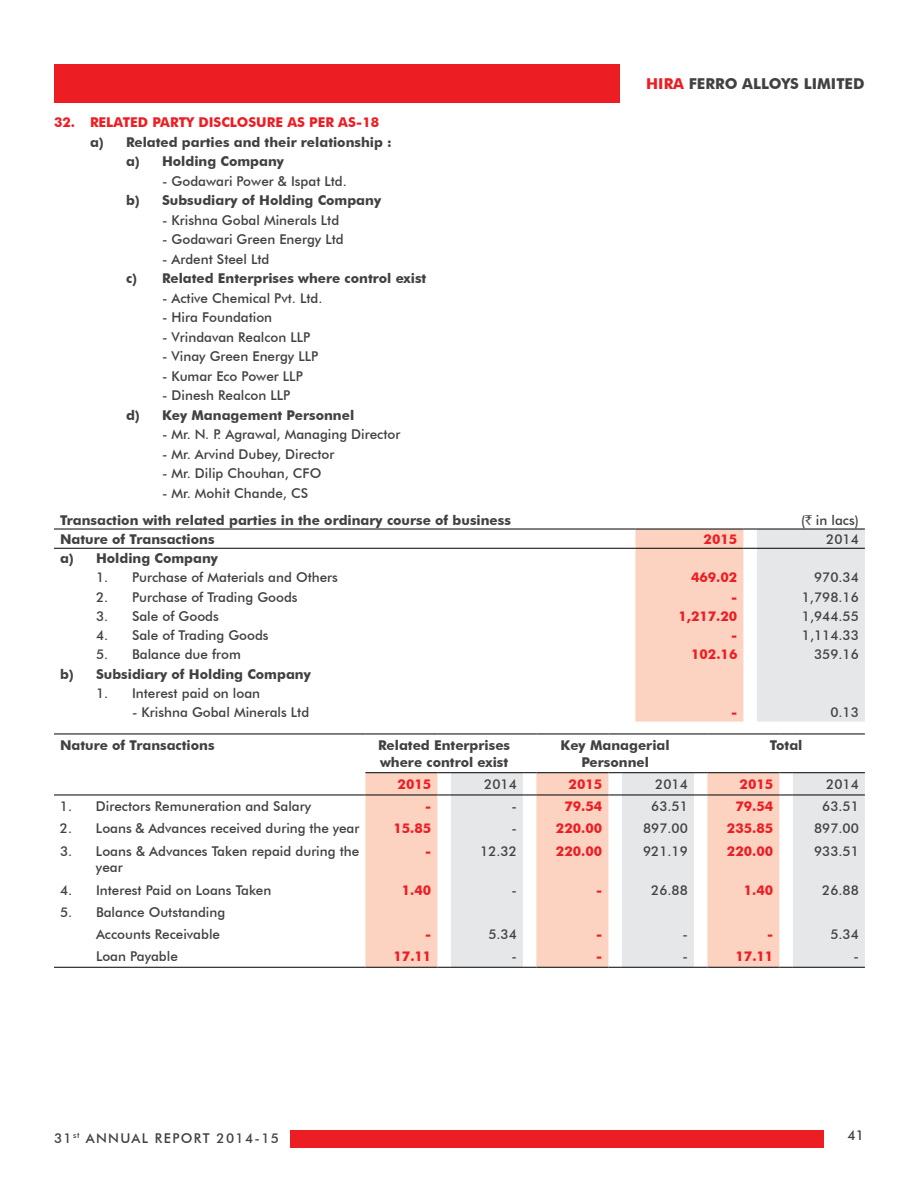
<style>
.page{position:relative;width:918px;height:1188px;background:#fff}
.page>*{position:absolute;margin:0;border:0;box-sizing:border-box;transform-origin:0 0}
.t1{font:700 15px "Futura BT";color:#414042}
.t2{font:500 13.5px/16.5px "Futura BT";color:#414042}
.t3{font:700 13.5px/16.5px "Futura BT";color:#414042}
.t4{font:700 13.5px "Futura BT";color:#ed1d24}
.t5{font:500 13.5px "Futura BT";letter-spacing:.1em;color:#414042}
.s1{color:#ed1d24}
.s2{font-family:"Rupee Foradian";font-weight:400}
</style>
<div class="page">
<div style="left:54px;top:64px;width:565px;height:39px;background:#ed1d24"></div>
<div style="left:291px;top:1130px;width:533px;height:17px;background:#ed1d24"></div>
<hr style="left:54px;top:529px;width:581px;height:1px;background:#000">
<hr style="left:54px;top:548px;width:581px;height:1px;background:#000">
<svg style="left:635px;top:529px;width:230px;height:193px"></svg>
<hr style="left:757px;top:548px;width:108px;height:1px;background:#000">
<svg style="left:365px;top:773px;width:86px;height:194px;fill:#fcd3c1"></svg>
<svg style="left:451px;top:773px;width:414px;height:194px;fill:#e6e7e8"></svg>
<hr style="left:54px;top:734px;width:311px;height:1px;background:#000">
<hr style="left:365px;top:734px;width:72px;height:1px;background:#000">
<svg style="left:437px;top:734px;width:14px;height:1px"></svg>
<hr style="left:451px;top:734px;width:72px;height:1px;background:#000">
<svg style="left:523px;top:734px;width:13px;height:1px"></svg>
<hr style="left:536px;top:734px;width:72px;height:1px;background:#000">
<svg style="left:608px;top:734px;width:14px;height:1px"></svg>
<hr style="left:622px;top:734px;width:72px;height:1px;background:#000">
<svg style="left:694px;top:734px;width:13px;height:1px"></svg>
<hr style="left:707px;top:734px;width:72px;height:1px;background:#000">
<svg style="left:779px;top:734px;width:14px;height:1px"></svg>
<hr style="left:793px;top:734px;width:72px;height:1px;background:#000">
<hr style="left:365px;top:772px;width:72px;height:1px;background:#000">
<svg style="left:437px;top:772px;width:14px;height:1px"></svg>
<hr style="left:451px;top:772px;width:72px;height:1px;background:#000">
<svg style="left:523px;top:772px;width:13px;height:1px"></svg>
<hr style="left:536px;top:772px;width:72px;height:1px;background:#000">
<svg style="left:608px;top:772px;width:14px;height:1px"></svg>
<hr style="left:622px;top:772px;width:72px;height:1px;background:#000">
<svg style="left:694px;top:772px;width:13px;height:1px"></svg>
<hr style="left:707px;top:772px;width:72px;height:1px;background:#000">
<svg style="left:779px;top:772px;width:14px;height:1px"></svg>
<hr style="left:793px;top:772px;width:72px;height:1px;background:#000">
<hr style="left:54px;top:795px;width:311px;height:1px;background:#000">
<hr style="left:365px;top:795px;width:72px;height:1px;background:#000">
<svg style="left:437px;top:795px;width:14px;height:1px"></svg>
<hr style="left:451px;top:795px;width:72px;height:1px;background:#000">
<svg style="left:523px;top:795px;width:13px;height:1px"></svg>
<hr style="left:536px;top:795px;width:72px;height:1px;background:#000">
<svg style="left:608px;top:795px;width:14px;height:1px"></svg>
<hr style="left:622px;top:795px;width:72px;height:1px;background:#000">
<svg style="left:694px;top:795px;width:13px;height:1px"></svg>
<hr style="left:707px;top:795px;width:72px;height:1px;background:#000">
<svg style="left:779px;top:795px;width:14px;height:1px"></svg>
<hr style="left:793px;top:795px;width:72px;height:1px;background:#000">
<hr style="left:54px;top:967px;width:311px;height:1px;background:#000">
<hr style="left:365px;top:967px;width:72px;height:1px;background:#000">
<svg style="left:437px;top:967px;width:14px;height:1px"></svg>
<hr style="left:451px;top:967px;width:72px;height:1px;background:#000">
<svg style="left:523px;top:967px;width:13px;height:1px"></svg>
<hr style="left:536px;top:967px;width:72px;height:1px;background:#000">
<svg style="left:608px;top:967px;width:14px;height:1px"></svg>
<hr style="left:622px;top:967px;width:72px;height:1px;background:#000">
<svg style="left:694px;top:967px;width:13px;height:1px"></svg>
<hr style="left:707px;top:967px;width:72px;height:1px;background:#000">
<svg style="left:779px;top:967px;width:14px;height:1px"></svg>
<hr style="left:793px;top:967px;width:72px;height:1px;background:#000">
<p class="t1" style="left:646px;top:75px;width:220px"><span class="s1">HIRA</span> FERRO ALLOYS LIMITED</p>
<p class="t4" style="left:54px;top:114px;width:327px">32. RELATED PARTY DISCLOSURE AS PER AS-18</p>
<p class="t3" style="left:126px;top:132px;width:267px;line-height:19.5px;text-indent:-36px">a) Related parties and their relationship : a) Holding Company</p>
<p class="t2" style="left:162px;top:173px;width:186px">- Godawari Power &amp; Ispat Ltd.</p>
<p class="t3" style="left:126px;top:192px;width:257px">b) Subsudiary of Holding Company</p>
<p class="t2" style="left:162px;top:212px;width:179px">- Krishna Gobal Minerals Ltd</p>
<p class="t2" style="left:162px;top:231px;width:183px">- Godawari Green Energy Ltd</p>
<p class="t2" style="left:162px;top:251px;width:109px">- Ardent Steel Ltd</p>
<p class="t3" style="left:126px;top:270px;width:302px">c) Related Enterprises where control exist</p>
<p class="t2" style="left:162px;top:290px;width:162px">- Active Chemical Pvt. Ltd.</p>
<p class="t2" style="left:162px;top:309px;width:112px">- Hira Foundation</p>
<p class="t2" style="left:162px;top:329px;width:150px">- Vrindavan Realcon LLP</p>
<p class="t2" style="left:162px;top:348px;width:158px">- Vinay Green Energy LLP</p>
<p class="t2" style="left:162px;top:368px;width:142px">- Kumar Eco Power LLP</p>
<p class="t2" style="left:162px;top:387px;width:130px">- Dinesh Realcon LLP</p>
<p class="t3" style="left:126px;top:407px;width:230px">d) Key Management Personnel</p>
<p class="t2" style="left:162px;top:426px;width:240px">- Mr. N. P. Agrawal, Managing Director</p>
<p class="t2" style="left:162px;top:445px;width:174px">- Mr. Arvind Dubey, Director</p>
<p class="t2" style="left:162px;top:465px;width:161px">- Mr. Dilip Chouhan, CFO</p>
<p class="t2" style="left:162px;top:484px;width:148px">- Mr. Mohit Chande, CS</p>
<p class="t3" style="left:60px;top:511px;width:452px">Transaction with related parties in the ordinary course of business</p>
<p class="t2" style="left:801px;top:511px;width:59px">(<span class="s2">`</span> in lacs)</p>
<p class="t3" style="left:60px;top:531px;width:156px">Nature of Transactions</p>
<p class="t4" style="left:704px;top:531px;width:35px">2015</p>
<p class="t2" style="left:826px;top:531px;width:34px">2014</p>
<p class="t3" style="left:60px;top:550px;width:160px">a) Holding Company</p>
<p class="t2" style="left:96px;top:569px;width:244px">1. Purchase of Materials and Others</p>
<p class="t4" style="left:691px;top:569px;width:48px">469.02</p>
<p class="t2" style="left:814px;top:569px;width:46px">970.34</p>
<p class="t2" style="left:96px;top:588px;width:203px">2. Purchase of Trading Goods</p>
<p class="t4" style="left:731px;top:589px;width:8px">-</p>
<p class="t2" style="left:802px;top:588px;width:59px">1,798.16</p>
<p class="t2" style="left:96px;top:608px;width:124px">3. Sale of Goods</p>
<p class="t4" style="left:678px;top:608px;width:61px">1,217.20</p>
<p class="t2" style="left:802px;top:608px;width:59px">1,944.55</p>
<p class="t2" style="left:96px;top:627px;width:174px">4. Sale of Trading Goods</p>
<p class="t4" style="left:731px;top:627px;width:8px">-</p>
<p class="t2" style="left:802px;top:627px;width:59px">1,114.33</p>
<p class="t2" style="left:96px;top:646px;width:146px">5. Balance due from</p>
<p class="t4" style="left:691px;top:646px;width:48px">102.16</p>
<p class="t2" style="left:814px;top:646px;width:46px">359.16</p>
<p class="t3" style="left:60px;top:665px;width:252px">b) Subsidiary of Holding Company</p>
<p class="t2" style="left:96px;top:685px;width:166px">1. Interest paid on loan</p>
<p class="t2" style="left:132px;top:704px;width:179px">- Krishna Gobal Minerals Ltd</p>
<p class="t4" style="left:731px;top:704px;width:8px">-</p>
<p class="t2" style="left:830px;top:704px;width:30px">0.13</p>
<p class="t3" style="left:60px;top:737px;width:156px">Nature of Transactions</p>
<p class="t3" style="left:378px;top:737px;width:133px">Related Enterprises where control exist</p>
<p class="t3" style="left:561px;top:737px;width:111px;text-align:center">Key Managerial<br>Personnel</p>
<p class="t3" style="left:770px;top:737px;width:34px">Total</p>
<p class="t4" style="left:398px;top:776px;width:35px">2015</p>
<p class="t2" style="left:484px;top:776px;width:34px">2014</p>
<p class="t4" style="left:569px;top:776px;width:35px">2015</p>
<p class="t2" style="left:655px;top:776px;width:34px">2014</p>
<p class="t4" style="left:740px;top:776px;width:35px">2015</p>
<p class="t2" style="left:826px;top:776px;width:34px">2014</p>
<p class="t2" style="left:60px;top:798px;width:253px">1. Directors Remuneration and Salary</p>
<p class="t4" style="left:425px;top:798px;width:8px">-</p>
<p class="t2" style="left:511px;top:798px;width:7px">-</p>
<p class="t4" style="left:564px;top:798px;width:39px">79.54</p>
<p class="t2" style="left:651px;top:798px;width:38px">63.51</p>
<p class="t4" style="left:735px;top:798px;width:39px">79.54</p>
<p class="t2" style="left:822px;top:798px;width:38px">63.51</p>
<p class="t2" style="left:60px;top:820px;width:301px">2. Loans &amp; Advances received during the year</p>
<p class="t4" style="left:393px;top:820px;width:39px">15.85</p>
<p class="t2" style="left:511px;top:820px;width:7px">-</p>
<p class="t4" style="left:556px;top:820px;width:48px">220.00</p>
<p class="t2" style="left:643px;top:820px;width:46px">897.00</p>
<p class="t4" style="left:727px;top:820px;width:48px">235.85</p>
<p class="t2" style="left:814px;top:820px;width:46px">897.00</p>
<p class="t2" style="left:96px;top:843px;width:265px;text-indent:-36px">3. Loans &amp; Advances Taken repaid during the year</p>
<p class="t4" style="left:425px;top:843px;width:8px">-</p>
<p class="t2" style="left:480px;top:843px;width:38px">12.32</p>
<p class="t4" style="left:556px;top:843px;width:48px">220.00</p>
<p class="t2" style="left:643px;top:843px;width:46px">921.19</p>
<p class="t4" style="left:727px;top:843px;width:48px">220.00</p>
<p class="t2" style="left:814px;top:843px;width:46px">933.51</p>
<p class="t2" style="left:60px;top:881px;width:213px">4. Interest Paid on Loans Taken</p>
<p class="t4" style="left:402px;top:882px;width:31px">1.40</p>
<p class="t2" style="left:511px;top:881px;width:7px">-</p>
<p class="t4" style="left:596px;top:882px;width:8px">-</p>
<p class="t2" style="left:651px;top:881px;width:38px">26.88</p>
<p class="t4" style="left:744px;top:882px;width:31px">1.40</p>
<p class="t2" style="left:822px;top:881px;width:38px">26.88</p>
<p class="t2" style="left:96px;top:901px;width:131px;line-height:22.2px;text-indent:-36px">5. Balance Outstanding<br>Accounts Receivable</p>
<p class="t4" style="left:425px;top:926px;width:8px">-</p>
<p class="t2" style="left:488px;top:926px;width:30px">5.34</p>
<p class="t4" style="left:596px;top:926px;width:8px">-</p>
<p class="t2" style="left:682px;top:926px;width:7px">-</p>
<p class="t4" style="left:767px;top:926px;width:8px">-</p>
<p class="t2" style="left:830px;top:926px;width:30px">5.34</p>
<p class="t2" style="left:96px;top:948px;width:83px">Loan Payable</p>
<p class="t4" style="left:393px;top:948px;width:39px">17.11</p>
<p class="t2" style="left:511px;top:948px;width:7px">-</p>
<p class="t4" style="left:596px;top:948px;width:8px">-</p>
<p class="t2" style="left:682px;top:948px;width:7px">-</p>
<p class="t4" style="left:735px;top:948px;width:39px">17.11</p>
<p class="t2" style="left:853px;top:948px;width:7px">-</p>
<p class="t5" style="left:54px;top:1130px;width:227px">31<sup>st</sup> ANNUAL REPORT 2014-15</p>
<p class="t2" style="left:848px;top:1127px;width:18px">41</p>
</div>
